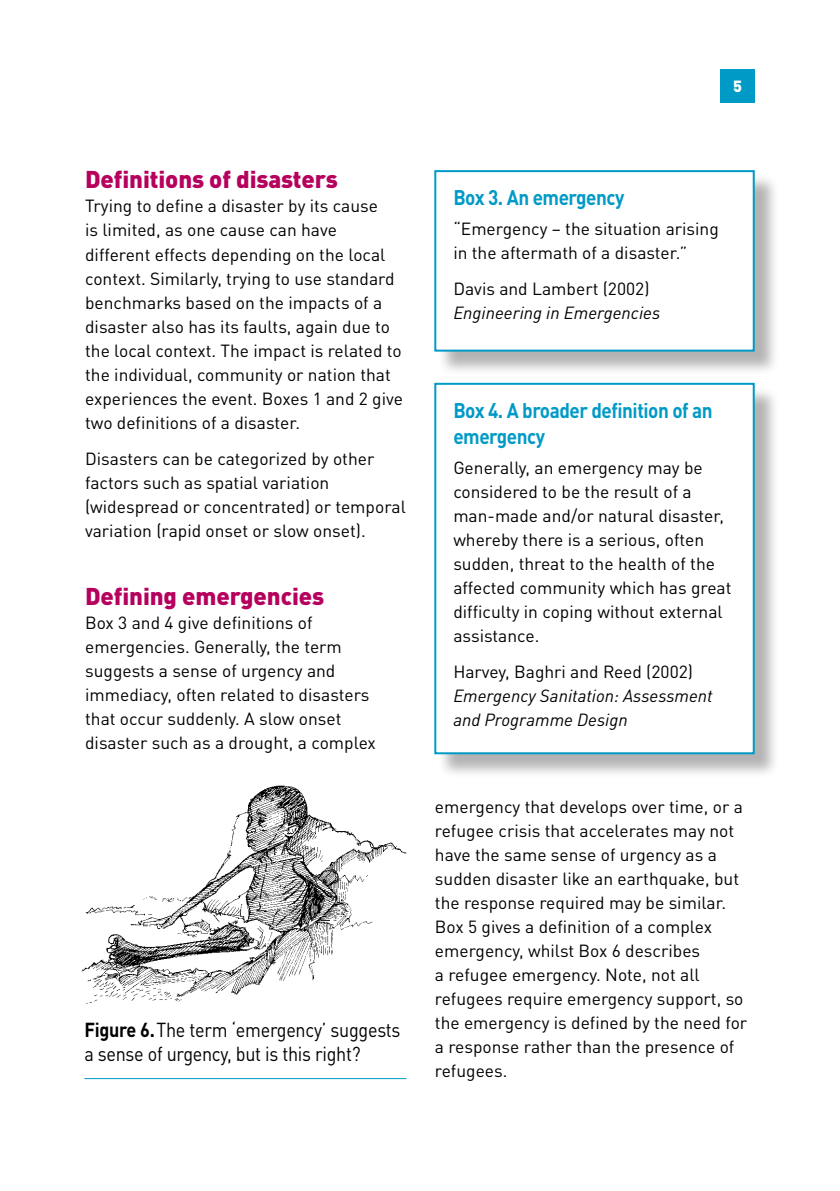
<style>
.page{position:relative;width:840px;height:1191px;background:#fff}
.page>*{position:absolute;margin:0;border:0;box-sizing:border-box;transform-origin:0 0}
.t1{font:900 24px "DINOT";letter-spacing:-.005em;color:#b6005d}
.t2{font:700 21px/26px "DINOT";letter-spacing:-.025em;color:#009ac7;scale:.9 1}
.t3{font:20px/24px "DINOT";letter-spacing:-.015em;color:#000;scale:.9 1}
.t4{font:17.4px/24px "DINOT";color:#000}
.t5{font:italic 17.4px/24px "DINOT";color:#000}
.t6{font:900 16px "DINOT";color:#fff}
.s1{font-weight:700}
</style>
<div class="page">
<div style="left:720px;top:69px;width:34px;height:34px;background:#009ac7"></div>
<div style="left:437px;top:173px;width:342px;height:204px;background:#000;opacity:.3"></div>
<div style="left:435px;top:171px;width:318px;height:179px;background:#fff"></div>
<div style="left:434px;top:170px;width:320px;height:181px;border:2px solid #009ac7"></div>
<div style="left:437px;top:386px;width:342px;height:393px;background:#000;opacity:.3"></div>
<div style="left:435px;top:384px;width:318px;height:369px;background:#fff"></div>
<div style="left:434px;top:383px;width:320px;height:371px;border:2px solid #009ac7"></div>
<hr style="left:84px;top:1078px;width:322px;height:1px;background:#009ac7">
<img style="left:81px;top:785px;width:326px;height:219px">
<p class="t6" style="left:732px;top:76px;width:10px">5</p>
<h1 class="t1" style="left:85px;top:164px;width:254px">Definitions of disasters</h1>
<p class="t4" style="left:85px;top:194px;width:319px">Trying to define a disaster by its cause<br>is limited, as one cause can have different effects depending on the local context. Similarly, trying to use standard benchmarks based on the impacts of a disaster also has its faults, again due to the local context. The impact is related to the individual, community or nation that experiences the event. Boxes 1 and 2 give two definitions of a disaster.</p>
<p class="t4" style="left:85px;top:446px;width:322px">Disasters can be categorized by other factors such as spatial variation (widespread or concentrated) or temporal variation (rapid onset or slow onset).</p>
<h1 class="t1" style="left:85px;top:580px;width:240px">Defining emergencies</h1>
<p class="t4" style="left:85px;top:610px;width:292px">Box 3 and 4 give definitions of emergencies. Generally, the term suggests a sense of urgency and immediacy, often related to disasters that occur suddenly. A slow onset disaster such as a drought, a complex</p>
<p class="t3" style="left:84px;top:1017px;width:352px"><span class="s1">Figure 6.</span>The term ‘emergency’ suggests a sense of urgency, but is this right?</p>
<p class="t2" style="left:453px;top:184px;width:191px">Box 3. An emergency</p>
<p class="t4" style="left:453px;top:217px;width:267px">“Emergency – the situation arising in the aftermath of a disaster.”</p>
<p class="t4" style="left:453px;top:277px;width:197px">Davis and Lambert (2002)</p>
<p class="t5" style="left:453px;top:301px;width:208px">Engineering in Emergencies</p>
<p class="t2" style="left:453px;top:397px;width:289px">Box 4. A broader definition of an emergency</p>
<p class="t4" style="left:453px;top:455px;width:279px">Generally, an emergency may be considered to be the result of a man-made and/or natural disaster, whereby there is a serious, often sudden, threat to the health of the affected community which has great difficulty in coping without external assistance.</p>
<p class="t4" style="left:453px;top:659px;width:241px">Harvey, Baghri and Reed (2002)</p>
<p class="t5" style="left:453px;top:683px;width:261px">Emergency Sanitation: Assessment and Programme Design</p>
<p class="t4" style="left:434px;top:794px;width:313px">emergency that develops over time, or a refugee crisis that accelerates may not have the same sense of urgency as a sudden disaster like an earthquake, but the response required may be similar.<br>Box 5 gives a definition of a complex emergency, whilst Box 6 describes<br>a refugee emergency. Note, not all refugees require emergency support, so the emergency is defined by the need for a response rather than the presence of refugees.</p>
</div>
